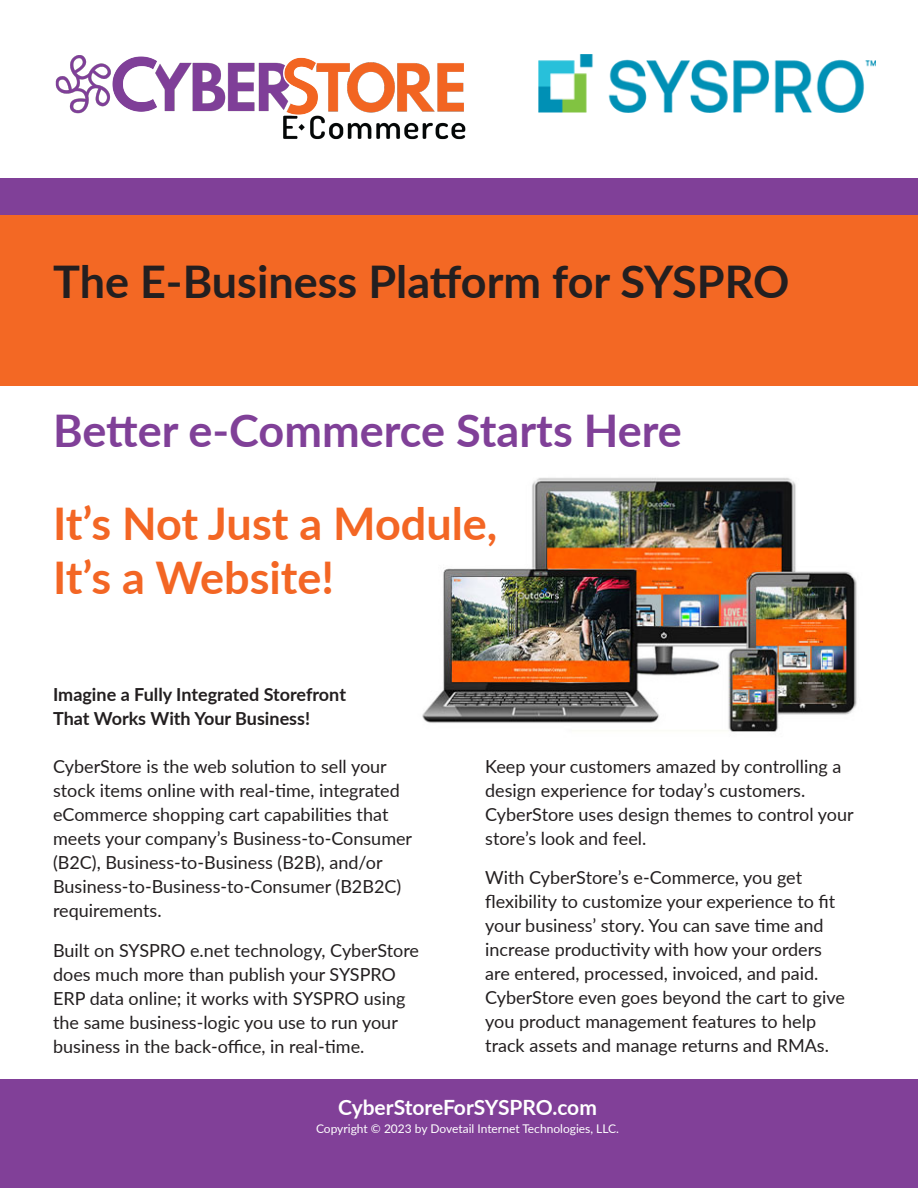
<style>
.page{position:relative;width:918px;height:1188px;background:#fff}
.page>*{position:absolute;margin:0;border:0;box-sizing:border-box;transform-origin:0 0}
.t1{font:700 45px "Lato";color:#f36624}
.t2{font:700 45px "Lato";color:#231f20}
.t3{font:700 45px "Lato";color:#804098}
.t4{font:700 21px "Lato";letter-spacing:-.005em;color:#fff}
.t5{font:18px/24px "Lato";color:#231f20}
.t6{font:700 18px/24px "Lato";color:#231f20}
.t7{font:12px "Lato";color:#fff}
</style>
<div class="page">
<div style="left:0;top:178px;width:918px;height:38px;background:#804098"></div>
<div style="left:0;top:216px;width:918px;height:170px;background:#f36824"></div>
<div style="left:0;top:1080px;width:918px;height:108px;background:#814098"></div>
<img style="left:55px;top:55px;width:411px;height:85px">
<img style="left:422px;top:477px;width:435px;height:255px">
<img style="left:538px;top:55px;width:338px;height:57px">
<p class="t2" style="left:53px;top:248px;width:738px">The E-Business Platform for SYSPRO</p>
<p class="t3" style="left:53px;top:397px;width:630px">Better e-Commerce Starts Here</p>
<p class="t1" style="left:53px;top:490px;width:446px">It’s Not Just a Module,</p>
<p class="t1" style="left:53px;top:544px;width:283px">It’s a Website!</p>
<p class="t6" style="left:53px;top:681px;width:294px">Imagine a Fully Integrated Storefront<br>That Works With Your Business!</p>
<p class="t5" style="left:53px;top:753px;width:361px">CyberStore is the web solution to sell your stock items online with real-time, integrated eCommerce shopping cart capabilities that meets your company’s Business-to-Consumer (B2C), Business-to-Business (B2B), and/or Business-to-Business-to-Consumer (B2B2C) requirements.</p>
<p class="t5" style="left:53px;top:938px;width:367px">Built on SYSPRO e.net technology, CyberStore does much more than publish your SYSPRO ERP data online; it works with SYSPRO using the same business-logic you use to run your business in the back-office, in real-time.</p>
<p class="t5" style="left:485px;top:753px;width:358px">Keep your customers amazed by controlling a</p>
<p class="t5" style="left:485px;top:777px;width:322px">design experience for today’s customers.</p>
<p class="t5" style="left:485px;top:801px;width:370px">CyberStore uses design themes to control your store’s look and feel.</p>
<p class="t5" style="left:485px;top:864px;width:361px">With CyberStore’s e-Commerce, you get flexibility to customize your experience to fit your business’ story. You can save time and increase productivity with how your orders are entered, processed, invoiced, and paid.<br>CyberStore even goes beyond the cart to give you product management features to help track assets and manage returns and RMAs.</p>
<p class="t4" style="left:338px;top:1092px;width:260px">CyberStoreForSYSPRO.com</p>
<p class="t7" style="left:316px;top:1120px;width:305px">Copyright © 2023 by Dovetail Internet Technologies, LLC.</p>
</div>
